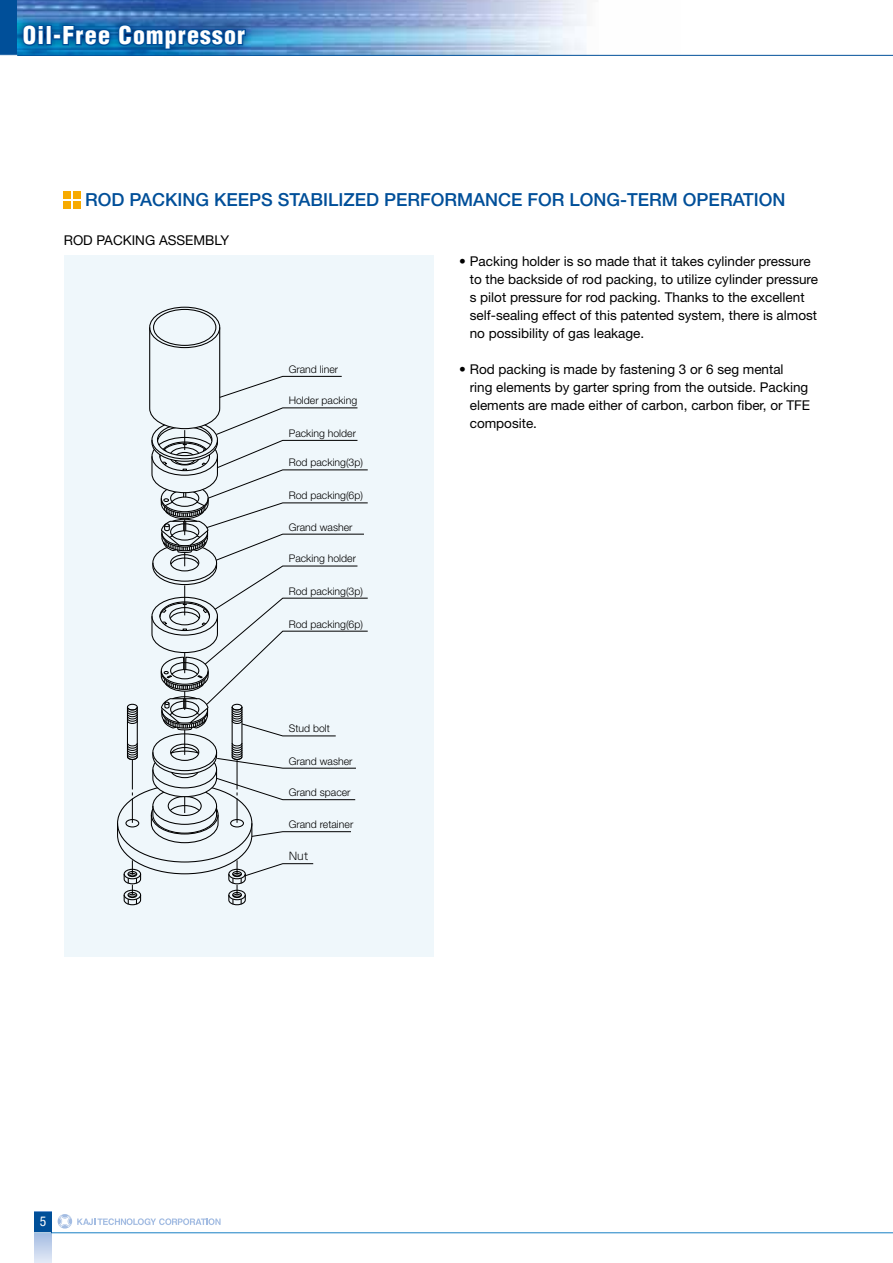
<style>
.page{position:relative;width:893px;height:1263px;background:#fff}
.page>*{position:absolute;margin:0;border:0;box-sizing:border-box;transform-origin:0 0}
.t1{font:900 condensed 24px "Helvetica LT Std";letter-spacing:.05em;color:#fff}
.t2{font:500 18px "Helvetica Neue LT Std";color:#004f99}
.t3{font:13.5px/18px "Helvetica Neue LT Std";color:#000}
.t4{font:condensed 13.5px "Helvetica Neue LT Std";color:#fff}
.t5{font:300 10.5px "Helvetica Neue LT Std";color:#000}
.t6{font:300 10.5px "Shin Go Pro";color:#000}
</style>
<div class="page">
<svg style="left:34px;top:1233px;width:17px;height:30px"></svg>
<hr style="left:34px;top:1232px;width:859px;height:1px;background:#187fc4">
<div style="left:34px;top:1212px;width:17px;height:21px;background:#004f99"></div>
<svg style="left:58px;top:1214px;width:163px;height:14px"></svg>
<svg style="left:34px;top:1232px;width:17px;height:1px"></svg>
<img style="left:17px;top:0;width:664px;height:55px">
<img style="left:17px;top:10px;width:246px;height:45px">
<svg style="left:22px;top:24px;width:22px;height:23px"></svg>
<div style="left:46px;top:25px;width:6px;height:20px;border:2px solid #004f99"></div>
<div style="left:53px;top:34px;width:8px;height:6px;border:2px solid #004f99"></div>
<svg style="left:54px;top:24px;width:57px;height:24px"></svg>
<svg style="left:117px;top:24px;width:130px;height:27px;background:#0c569b"></svg>
<div style="left:0;top:0;width:17px;height:55px;background:#004f99"></div>
<hr style="left:0;top:55px;width:893px;height:1px;background:#004f99">
<svg style="left:0;top:55px;width:17px;height:1px"></svg>
<div style="left:64px;top:191px;width:7px;height:8px;background:#f7ab00"></div>
<div style="left:64px;top:201px;width:7px;height:7px;background:#f7ab00"></div>
<div style="left:73px;top:191px;width:8px;height:8px;background:#f7ab00"></div>
<div style="left:73px;top:201px;width:8px;height:7px;background:#f7ab00"></div>
<div style="left:64px;top:255px;width:370px;height:702px;background:#eff7fb"></div>
<svg style="left:117px;top:307px;width:251px;height:598px"></svg>
<h1 class="t1" style="left:23px;top:20px;width:224px">Oil-Free Compressor</h1>
<h2 class="t2" style="left:85px;top:189px;width:702px">ROD PACKING KEEPS STABILIZED PERFORMANCE FOR LONG-TERM OPERATION</h2>
<p class="t3" style="left:64px;top:231px;width:167px">ROD PACKING ASSEMBLY</p>
<p class="t5" style="left:289px;top:363px;width:51px">Grand liner</p>
<p class="t5" style="left:289px;top:394px;width:70px">Holder packing</p>
<p class="t5" style="left:289px;top:427px;width:69px">Packing holder</p>
<p class="t5" style="left:289px;top:456px;width:76px">Rod packing(3p)</p>
<p class="t5" style="left:289px;top:489px;width:76px">Rod packing(6p)</p>
<p class="t5" style="left:289px;top:520px;width:65px">Grand washer</p>
<p class="t5" style="left:289px;top:552px;width:69px">Packing holder</p>
<p class="t5" style="left:289px;top:584px;width:76px">Rod packing(3p)</p>
<p class="t5" style="left:289px;top:617px;width:76px">Rod packing(6p)</p>
<p class="t5" style="left:289px;top:722px;width:43px">Stud bolt</p>
<p class="t5" style="left:289px;top:754px;width:65px">Grand washer</p>
<p class="t5" style="left:289px;top:786px;width:63px">Grand spacer</p>
<p class="t5" style="left:289px;top:818px;width:66px">Grand retainer</p>
<p class="t6" style="left:289px;top:847px;width:21px">Nut</p>
<p class="t3" style="left:470px;top:252px;width:350px;text-indent:-11px">• Packing holder is so made that it takes cylinder pressure to the backside of rod packing, to utilize cylinder pressure s pilot pressure for rod packing. Thanks to the excellent self-sealing effect of this patented system, there is almost no possibility of gas leakage.</p>
<p class="t3" style="left:470px;top:360px;width:342px;text-indent:-11px">• Rod packing is made by fastening 3 or 6 seg mental<br>ring elements by garter spring from the outside. Packing elements are made either of carbon, carbon fiber, or TFE composite.</p>
<p class="t4" style="left:40px;top:1213px;width:8px">5</p>
</div>
